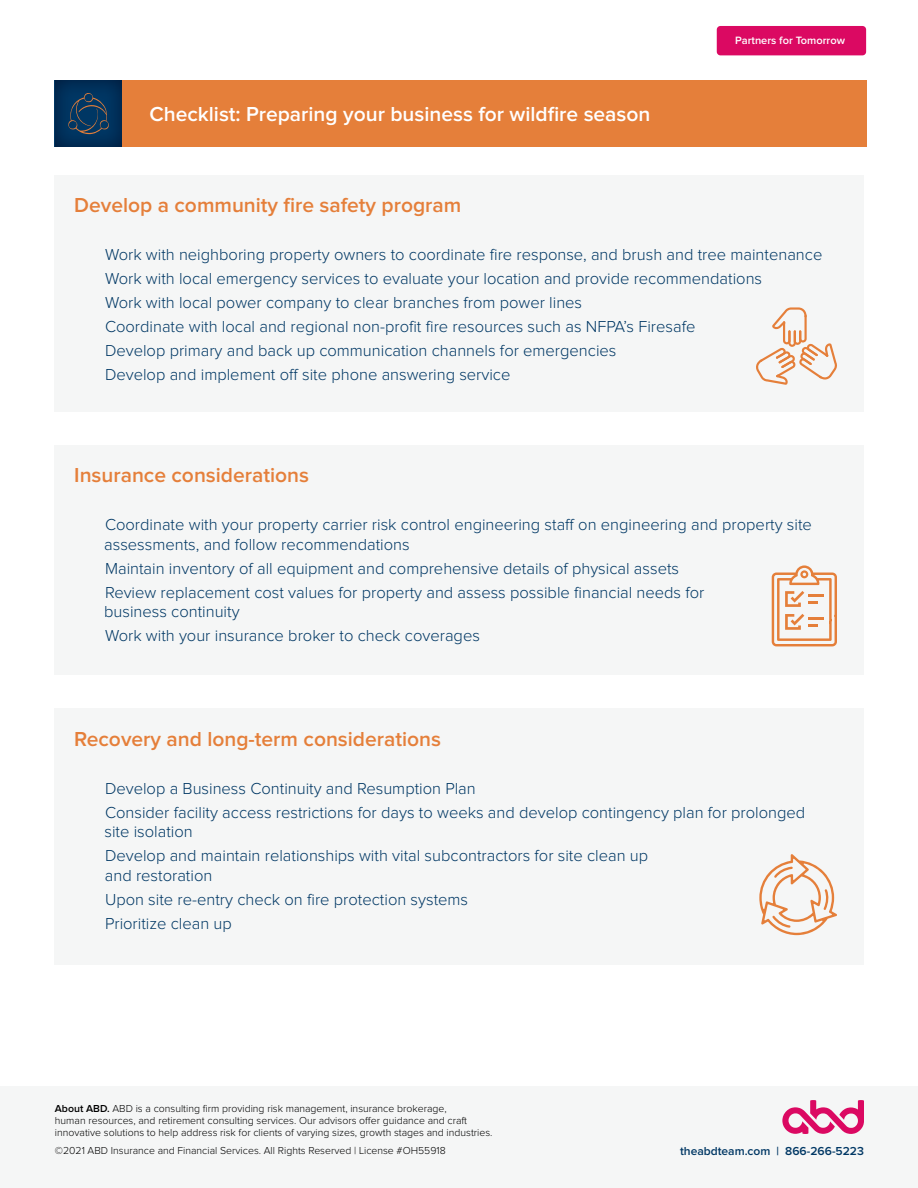
<style>
.page{position:relative;width:918px;height:1188px;background:#fff}
.page>*{position:absolute;margin:0;border:0;box-sizing:border-box;transform-origin:0 0}
.t1{font:600 21px "Proxima Nova";color:#e57f3a}
.t2{font:600 21px "Proxima Nova";color:#fff}
.t3{font:300 16.5px/24px "Proxima Nova";color:#003764}
.t4{font:600 12px "Proxima Nova";color:#003764}
.t5{font:600 10.95px "Proxima Nova";color:#fff}
.t6{font:300 10.5px/12px "Proxima Nova";color:#000}
.s1{font-weight:600}
</style>
<div class="page">
<div style="left:717px;top:26px;width:149px;height:29px;background:#db0962;border-radius:4px"></div>
<div style="left:0;top:1086px;width:918px;height:102px;background:#f5f6f6"></div>
<svg style="left:782px;top:1100px;width:82px;height:34px"></svg>
<div style="left:122px;top:80px;width:744px;height:67px;background:#e57f3a"></div>
<div style="left:42px;top:70px;width:93px;height:78px;background:#003764;opacity:.75"></div>
<div style="left:54px;top:176px;width:810px;height:236px;background:#f5f6f6"></div>
<div style="left:54px;top:446px;width:810px;height:229px;background:#f5f6f6"></div>
<div style="left:54px;top:709px;width:810px;height:256px;background:#f5f6f6"></div>
<svg style="left:756px;top:307px;width:81px;height:78px"></svg>
<svg style="left:772px;top:565px;width:65px;height:81px"></svg>
<svg style="left:759px;top:854px;width:78px;height:81px"></svg>
<svg style="left:68px;top:93px;width:41px;height:41px;background:#1b3f5e"></svg>
<p class="t2" style="left:149px;top:104px;width:503px">Checklist: Preparing your business for wildfire season</p>
<p class="t5" style="left:735px;top:35px;width:111px">Partners for Tomorrow</p>
<p class="t1" style="left:74px;top:196px;width:389px">Develop a community fire safety program</p>
<p class="t3" style="left:105px;top:244px;width:719px">Work with neighboring property owners to coordinate fire response, and brush and tree maintenance Work with local emergency services to evaluate your location and provide recommendations<br>Work with local power company to clear branches from power lines<br>Coordinate with local and regional non-profit fire resources such as NFPA’s Firesafe<br>Develop primary and back up communication channels for emergencies<br>Develop and implement off site phone answering service</p>
<p class="t1" style="left:74px;top:466px;width:236px">Insurance considerations</p>
<p class="t3" style="left:104px;top:516px;width:709px;line-height:19.5px">Coordinate with your property carrier risk control engineering staff on engineering and property site assessments, and follow recommendations</p>
<p class="t3" style="left:105px;top:557px;width:601px">Maintain inventory of all equipment and comprehensive details of physical assets<br>Review replacement cost values for property and assess possible financial needs for</p>
<p class="t3" style="left:104px;top:601px;width:377px">business continuity<br>Work with your insurance broker to check coverages</p>
<p class="t1" style="left:74px;top:729px;width:368px">Recovery and long-term considerations</p>
<p class="t3" style="left:105px;top:777px;width:702px">Develop a Business Continuity and Resumption Plan<br>Consider facility access restrictions for days to weeks and develop contingency plan for prolonged</p>
<p class="t3" style="left:104px;top:820px;width:545px">site isolation<br>Develop and maintain relationships with vital subcontractors for site clean up</p>
<p class="t3" style="left:105px;top:864px;width:365px">and restoration<br>Upon site re-entry check on fire protection systems<br>Prioritize clean up</p>
<p class="t6" style="left:55px;top:1103px;width:439px"><span class="s1">About ABD.</span> ABD is a consulting firm providing risk management, insurance brokerage,<br>human resources, and retirement consulting services. Our advisors offer guidance and craft innovative solutions to help address risk for clients of varying sizes, growth stages and industries.</p>
<p class="t6" style="left:55px;top:1145px;width:392px">©2021 ABD Insurance and Financial Services. All Rights Reserved | License #OH55918</p>
<p class="t4" style="left:680px;top:1146px;width:185px">theabdteam.com | 866-266-5223</p>
</div>
